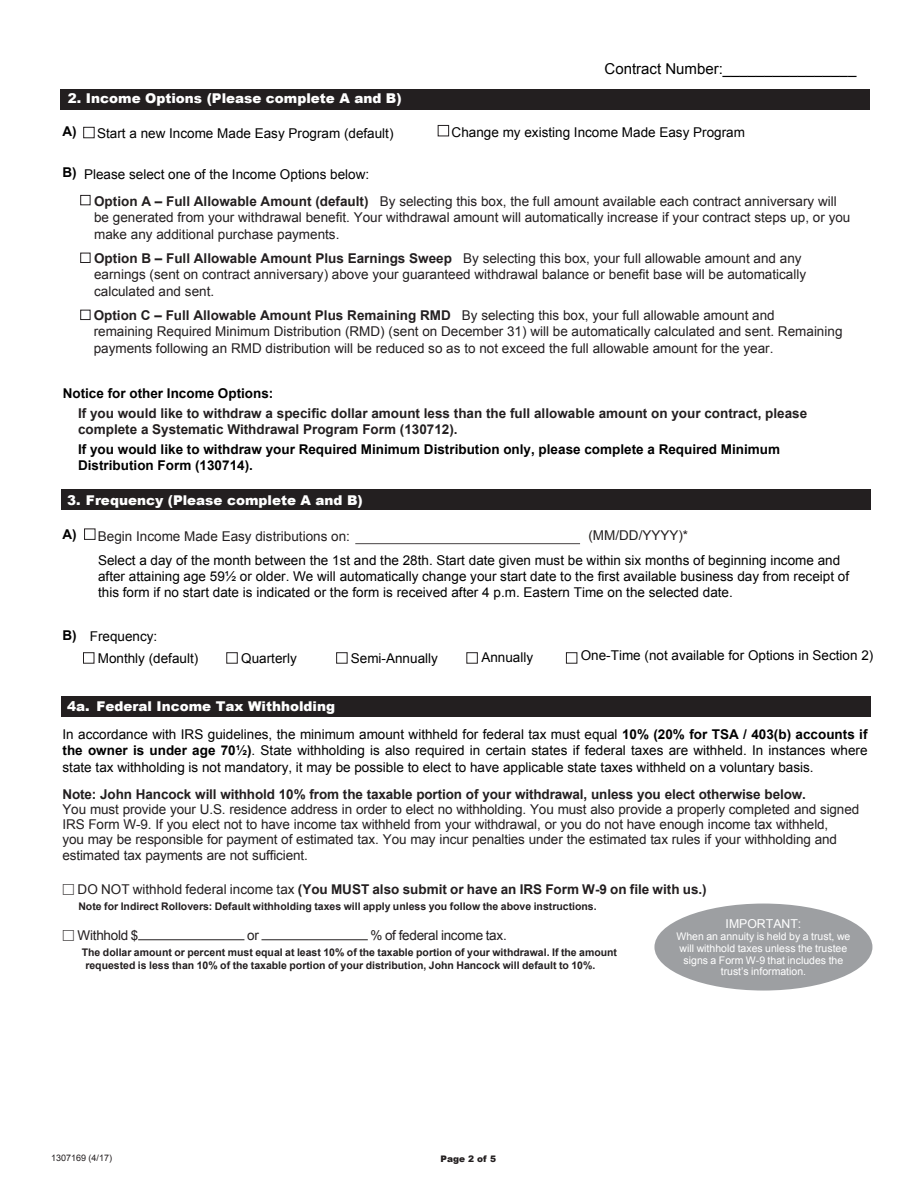
<style>
.page{position:relative;width:918px;height:1188px;background:#fff}
.page>*{position:absolute;margin:0;border:0;box-sizing:border-box;transform-origin:0 0}
.t1{font:15px "Arial";color:#000}
.t2{font:13.5px/16.2px "Arial";color:#231f20}
.t3{font:13.5px/28.2px "Arial";color:#000}
.t4{font:700 13.5px/16.2px "Arial";color:#231f20}
.t5{font:13.5px/16.2px "Arial";color:#000}
.t6{font:700 13.5px/16.2px "Arial";color:#000}
.t7{font:900 13.5px "Arial";color:#fff}
.t8{font:13.5px "Arial";letter-spacing:-.02em;color:#231f20}
.t9{font:12.3px "Arial";color:#fff}
.t10{font:700 10.5px/12.6px "Arial";color:#231f20}
.t11{font:10.5px/11.9px "Arial";color:#fff;text-align:center}
.t12{font:9px "Arial";color:#231f20}
.t13{font:900 9px "Arial";color:#231f20}
.s1{font-weight:700}
.s2{font-style:inherit}
.s3{color:#231f20}
.s4{font-weight:900;color:#fff}
.s5{font-family:"Universal Newswith Comm Pi";font-weight:400}
.s6{font-weight:400}
.s7{font-family:"Universal Newswith Comm Pi"}
</style>
<div class="page">
<div style="left:60px;top:89px;width:810px;height:20px;background:#231f20"></div>
<div style="left:83px;top:127px;width:12px;height:11px;border:1px solid #231f20"></div>
<div style="left:61px;top:490px;width:810px;height:20px;background:#231f20"></div>
<div style="left:438px;top:125px;width:11px;height:11px;border:1px solid #231f20"></div>
<div style="left:80px;top:195px;width:10px;height:10px;border:1px solid #231f20"></div>
<div style="left:80px;top:253px;width:10px;height:10px;border:1px solid #231f20"></div>
<div style="left:80px;top:310px;width:10px;height:10px;border:1px solid #231f20"></div>
<div style="left:84px;top:529px;width:11px;height:11px;border:1px solid #231f20"></div>
<div style="left:83px;top:652px;width:11px;height:12px;border:1px solid #231f20"></div>
<div style="left:226px;top:652px;width:12px;height:12px;border:1px solid #231f20"></div>
<div style="left:336px;top:652px;width:12px;height:12px;border:1px solid #231f20"></div>
<div style="left:466px;top:652px;width:12px;height:12px;border:1px solid #231f20"></div>
<div style="left:566px;top:652px;width:11px;height:12px;border:1px solid #231f20"></div>
<div style="left:61px;top:696px;width:810px;height:20px;background:#231f20"></div>
<hr style="left:138px;top:939px;width:106px;height:1px;background:#231f20">
<hr style="left:262px;top:939px;width:106px;height:1px;background:#231f20">
<div style="left:654px;top:904px;width:218px;height:87px;background:#9d9fa2;border-radius:50%"></div>
<hr style="left:355px;top:543px;width:225px;height:1px;background:#231f20">
<p class="t7" style="left:68px;top:89px;width:335px">2. Income Options (Please complete A and B)</p>
<p class="t3" style="left:62px;top:120px;width:333px"><sup>A)</sup> Start a new Income Made Easy Program (default)</p>
<p class="t3" style="left:62px;top:160px;width:308px"><sup>B)</sup> Please select one of the Income Options below:</p>
<p class="t1" style="left:605px;top:59px;width:253px">Contract Number:________________</p>
<p class="t3" style="left:452px;top:118px;width:295px">Change my existing Income Made Easy Program</p>
<p class="t2" style="left:94px;top:193px;width:758px"><span class="s1">Option A – Full Allowable Amount (default)</span> By selecting this box, the full amount available each contract anniversary will be generated from your withdrawal benefit. Your withdrawal amount will automatically increase if your contract steps up, or you make any additional purchase payments.</p>
<p class="t2" style="left:94px;top:250px;width:714px"><span class="s1">Option B – Full Allowable Amount Plus Earnings Sweep</span> By selecting this box, your full allowable amount and any earnings (sent on contract anniversary) above your guaranteed withdrawal balance or benefit base will be automatically calculated and sent.</p>
<p class="t2" style="left:94px;top:307px;width:750px"><span class="s1">Option C – Full Allowable Amount Plus Remaining RMD</span> By selecting this box, your full allowable amount and<br>remaining <span class="s2">Required Minimum Distribution (RMD)</span> (sent on December 31) will be automatically calculated and sent. Remaining payments following an RMD distribution will be reduced so as to not exceed the full allowable amount for the year.</p>
<p class="t6" style="left:63px;top:386px;width:212px">Notice for other Income Options:</p>
<p class="t4" style="left:78px;top:405px;width:731px">If you would like to withdraw a specific dollar amount less than the full allowable amount on your contract, please complete a Systematic Withdrawal Program Form (130712).</p>
<p class="t6" style="left:78px;top:442px;width:704px">If you would like to withdraw your Required Minimum Distribution <span class="s2">o</span>nly, please complete a Required Minimum<br>Distribution Form (130714).</p>
<p class="t7" style="left:67px;top:490px;width:297px">3. Frequency (Please complete A and B)</p>
<p class="t6" style="left:62px;top:527px;width:16px">A)</p>
<p class="t6" style="left:62px;top:628px;width:16px">B)</p>
<p class="t3" style="left:98px;top:523px;width:744px;line-height:24.8px;text-indent:490px"><span class="s3">(MM/DD/YYYY)*<br></span>Select a day of the month between the 1st and the 28th. <span class="s2">S</span>tart date given must be within six months of beginning income and</p>
<p class="t5" style="left:98px;top:568px;width:753px"><span class="s2">after attaining age 59½ or older.</span> We will automatically change your start date to the first available business day from receipt of this form if no start date is indicated or the form is received after 4 p.m. Eastern Time on the selected date.</p>
<p class="t2" style="left:98px;top:528px;width:254px">Begin <span class="s2">Income Made Easy</span> distributions on:</p>
<p class="t3" style="left:90px;top:622px;width:69px"><span class="s2">F</span>requency<span class="s2">:</span></p>
<p class="t3" style="left:98px;top:644px;width:102px">Monthly (default)</p>
<p class="t3" style="left:241px;top:644px;width:57px">Quarterly</p>
<p class="t3" style="left:351px;top:644px;width:89px">Semi-Annually</p>
<p class="t3" style="left:481px;top:643px;width:53px">Annually</p>
<p class="t3" style="left:581px;top:642px;width:294px">One-<span class="s2">T</span>ime (not available for Options <span class="s2">in Section 2)</span></p>
<p class="t3" style="left:63px;top:692px;width:807px;text-indent:5px"><span class="s4">4a. Federal Income Tax Withholding<br></span>In accordance with IRS guidelines, the minimum amount withheld for federal tax must equal <span class="s1">10% (20% for TSA / 403(b) accounts if</span></p>
<p class="t3" style="left:63px;top:743px;width:806px;line-height:16.2px"><span class="s1">the owner is under age 70½)</span>. State withholding is also required in certain states if federal taxes are withheld. In instances where state tax withholding is not mandatory, it may be possible to elect to have applicable state taxes withheld on a voluntary basis.</p>
<p class="t4" style="left:62px;top:786px;width:745px">Note: John Hancock will withhold 10% from the taxable portion of your withdrawal, unless you elect otherwise below.</p>
<p class="t2" style="left:62px;top:801px;width:798px;line-height:15.5px">You must provide your U.S. residence address in order to elect no withholding. You must also provide a properly completed and signed IRS Form W-9. If you elect not to have income tax withheld from your withdrawal, or you do not have enough income tax withheld,<br>you may be responsible for payment of estimated tax. You may incur penalties under the estimated tax rules if your withholding and estimated tax payments are not sufficient.</p>
<p class="t4" style="left:62px;top:882px;width:646px"><span class="s5">M</span> <span class="s6">DO NOT withhold federal income tax</span> (You MUST also submit or have an IRS Form W-9 on file with us.)</p>
<p class="t10" style="left:78px;top:901px;width:520px">Note for Indirect Rollovers: Default withholding taxes will apply unless you follow the above instructions.</p>
<p class="t8" style="left:62px;top:927px;width:77px"><span class="s7">M</span> Withhold $</p>
<p class="t2" style="left:247px;top:927px;width:13px">or</p>
<p class="t8" style="left:370px;top:927px;width:138px">% of federal income tax.</p>
<p class="t10" style="left:85px;top:946px;width:533px;text-indent:-4px">The dollar amount or percent must equal at least 10% of the taxable portion of your withdrawal. If the amount requested is less than 10% of the taxable portion of your distribution, John Hancock will default to 10<span class="s2">%.</span></p>
<p class="t9" style="left:726px;top:915px;width:77px">IMPORTANT:</p>
<p class="t11" style="left:676px;top:930px;width:175px">When an annuity is held by a trust, we will withhold taxes unless the trustee signs a Form W-9 <span class="s2">that</span> includes the trust’s information.</p>
<p class="t12" style="left:51px;top:1152px;width:63px">1307169 (4/17)</p>
<p class="t13" style="left:441px;top:1152px;width:57px">Page 2 of 5</p>
</div>
